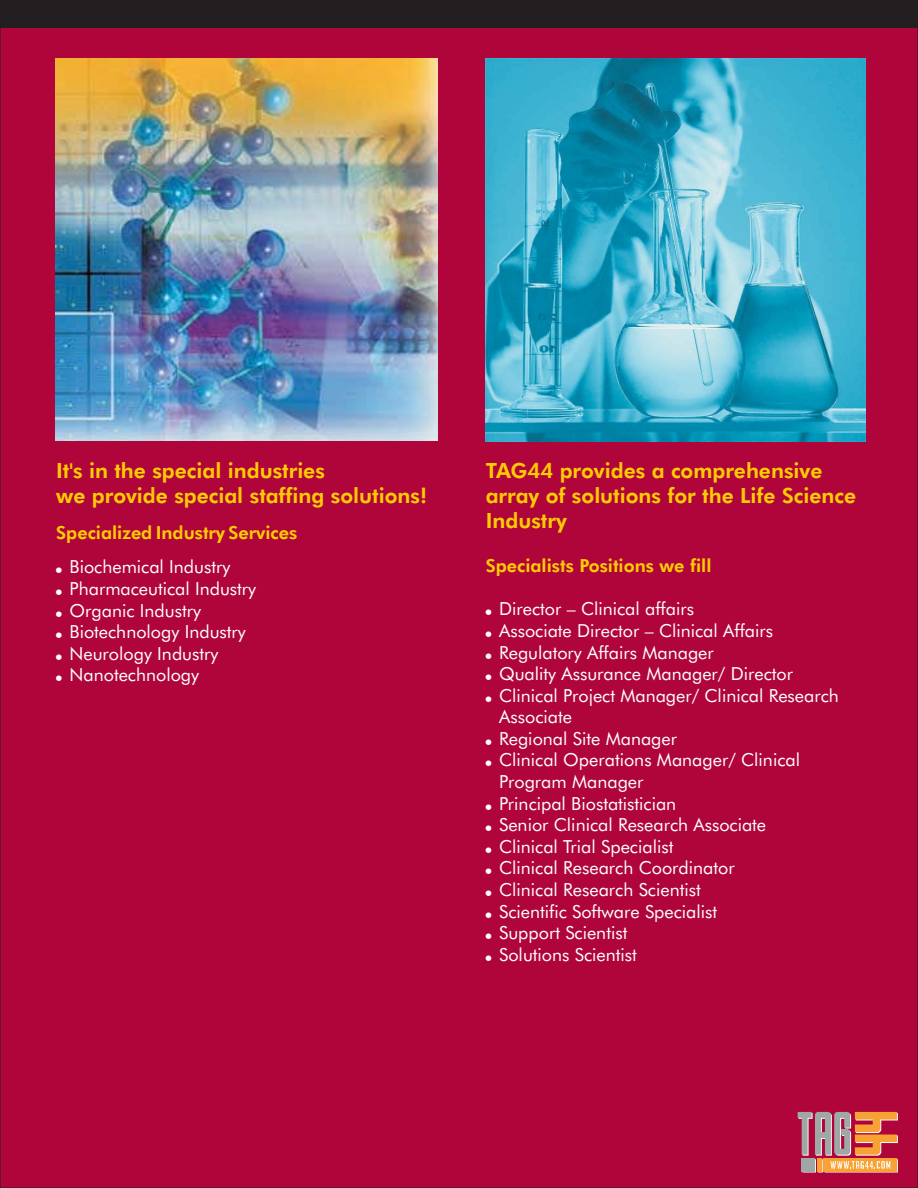
<style>
.page{position:relative;width:918px;height:1188px;background:#b0053a}
.page>*{position:absolute;margin:0;border:0;box-sizing:border-box;transform-origin:0 0}
.t1{font:800 21px/25.2px "Futura BT";color:#ffcb04}
.t2{font:18px/21.6px "Futura BT";color:#fff}
.t3{font:800 18px "Futura BT";color:#ffcb04}
</style>
<div class="page">
<svg style="left:798px;top:1112px;width:100px;height:61px"></svg>
<div style="left:802px;top:1158px;width:13px;height:14px;background:#9fa8a7"></div>
<div style="left:817px;top:1158px;width:5px;height:14px;background:#f6a234"></div>
<div style="left:0;top:0;width:918px;height:27px;background:#231f20"></div>
<img style="left:486px;top:59px;width:379px;height:383px">
<img style="left:56px;top:59px;width:381px;height:381px">
<p class="t1" style="left:56px;top:460px;width:372px">It's in the special industries<br>we provide special staffing solutions!</p>
<p class="t3" style="left:56px;top:525px;width:243px">Specialized Industry Services</p>
<p class="t2" style="left:70px;top:558px;width:188px">Biochemical Industry<br>Pharmaceutical Industry<br>Organic Industry<br>Biotechnology Industry<br>Neurology Industry<br>Nanotechnology</p>
<p class="t1" style="left:486px;top:460px;width:372px">TAG44 provides a comprehensive array of solutions for the Life Science<br>Industry</p>
<p class="t3" style="left:486px;top:559px;width:227px">Specialists Positions we fill</p>
<p class="t2" style="left:499px;top:600px;width:341px">Director – Clinical affairs<br>Associate Director – Clinical Affairs<br>Regulatory Affairs Manager<br>Quality Assurance Manager/ Director<br>Clinical Project Manager/ Clinical Research<br>Associate<br>Regional Site Manager<br>Clinical Operations Manager/ Clinical<br>Program Manager<br>Principal Biostatistician<br>Senior Clinical Research Associate<br>Clinical Trial Specialist<br>Clinical Research Coordinator<br>Clinical Research Scientist<br>Scientific Software Specialist<br>Support Scientist<br>Solutions Scientist</p>
</div>
